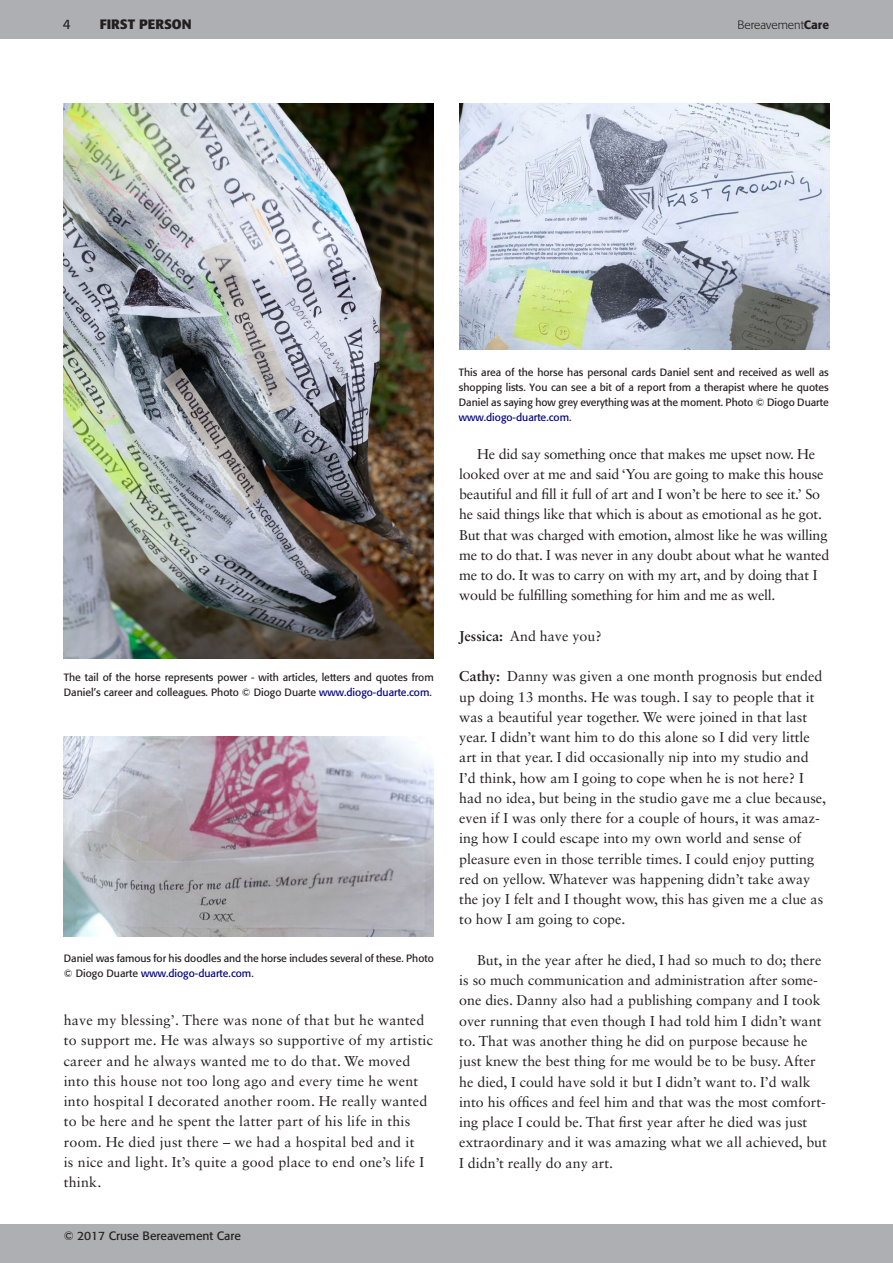
<style>
.page{position:relative;width:893px;height:1263px;background:#fff}
.page>*{position:absolute;margin:0;border:0;box-sizing:border-box;transform-origin:0 0}
.t1{font:14.25px/20.2px "Sabon LT Std";color:#231f20}
.t2{font:700 13.5px "Formata";color:#231f20}
.t3{font:13.5px "Formata";color:#231f20}
.t4{font:12px "Formata";color:#231f20}
.t5{font:300 12px "Formata";color:#231f20}
.t6{font:10.5px/15px "Formata";color:#231f20}
.s1{font-weight:500}
.s2{color:#000080}
.s3{font-weight:700}
</style>
<div class="page">
<div style="left:0;top:1225px;width:893px;height:38px;background:#aeafb3"></div>
<div style="left:0;top:0;width:893px;height:38px;background:#aeafb3"></div>
<img style="left:64px;top:103px;width:370px;height:555px">
<img style="left:64px;top:736px;width:370px;height:201px">
<img style="left:459px;top:103px;width:370px;height:247px">
<p class="t3" style="left:63px;top:16px;width:9px">4</p>
<p class="t2" style="left:100px;top:16px;width:93px">FIRST PERSON</p>
<p class="t5" style="left:737px;top:18px;width:93px">Bereavement<span class="s1">Care</span></p>
<p class="t6" style="left:64px;top:670px;width:371px">The tail of the horse represents power - with articles, letters and quotes from<br>Daniel’s career and colleagues. Photo © Diogo Duarte <span class="s2">www.diogo-duarte.com</span>.</p>
<p class="t6" style="left:64px;top:950px;width:371px">Daniel was famous for his doodles and the horse includes several of these. Photo © Diogo Duarte <span class="s2">www.diogo-duarte.com</span>.</p>
<p class="t1" style="left:64px;top:1010px;width:371px">have my blessing’. There was none of that but he wanted to support me. He was always so supportive of my artistic career and he always wanted me to do that. We moved into this house not too long ago and every time he went into hospital I decorated another room. He really wanted to be here and he spent the latter part of his life in this room. He died just there – we had a hospital bed and it<br>is nice and light. It’s quite a good place to end one’s life I think.</p>
<p class="t4" style="left:64px;top:1228px;width:179px">© 2017 Cruse Bereavement Care</p>
<p class="t6" style="left:459px;top:365px;width:371px;text-align:justify">This area of the horse has personal cards Daniel sent and received as well as shopping lists. You can see a bit of a report from a therapist where he quotes Daniel as saying how grey everything was at the moment. Photo © Diogo Duarte <span class="s2">www.diogo-duarte.com</span>.</p>
<p class="t1" style="left:459px;top:443px;width:371px;text-indent:18px">He did say something once that makes me upset now. He looked over at me and said ‘You are going to make this house beautiful and fill it full of art and I won’t be here to see it.’ So he said things like that which is about as emotional as he got.<br>But that was charged with emotion, almost like he was willing me to do that. I was never in any doubt about what he wanted me to do. It was to carry on with my art, and by doing that I would be fulfilling something for him and me as well.</p>
<p class="t1" style="left:459px;top:626px;width:144px"><span class="s3">Jessica:</span> And have you?</p>
<p class="t1" style="left:459px;top:666px;width:368px"><span class="s3">Cathy:</span> Danny was given a one month prognosis but ended up doing 13 months. He was tough. I say to people that it was a beautiful year together. We were joined in that last year. I didn’t want him to do this alone so I did very little art in that year. I did occasionally nip into my studio and I’d think, how am I going to cope when he is not here? I had no idea, but being in the studio gave me a clue because, even if I was only there for a couple of hours, it was amaz&shy;ing how I could escape into my own world and sense of pleasure even in those terrible times. I could enjoy putting red on yellow. Whatever was happening didn’t take away the joy I felt and I thought wow, this has given me a clue as to how I am going to cope.</p>
<p class="t1" style="left:459px;top:950px;width:369px;text-indent:18px">But, in the year after he died, I had so much to do; there is so much communication and administration after some&shy;one dies. Danny also had a publishing company and I took over running that even though I had told him I didn’t want to. That was another thing he did on purpose because he just knew the best thing for me would be to be busy. After he died, I could have sold it but I didn’t want to. I’d walk into his offices and feel him and that was the most comfort&shy;ing place I could be. That first year after he died was just extraordinary and it was amazing what we all achieved, but I didn’t really do any art.</p>
</div>
